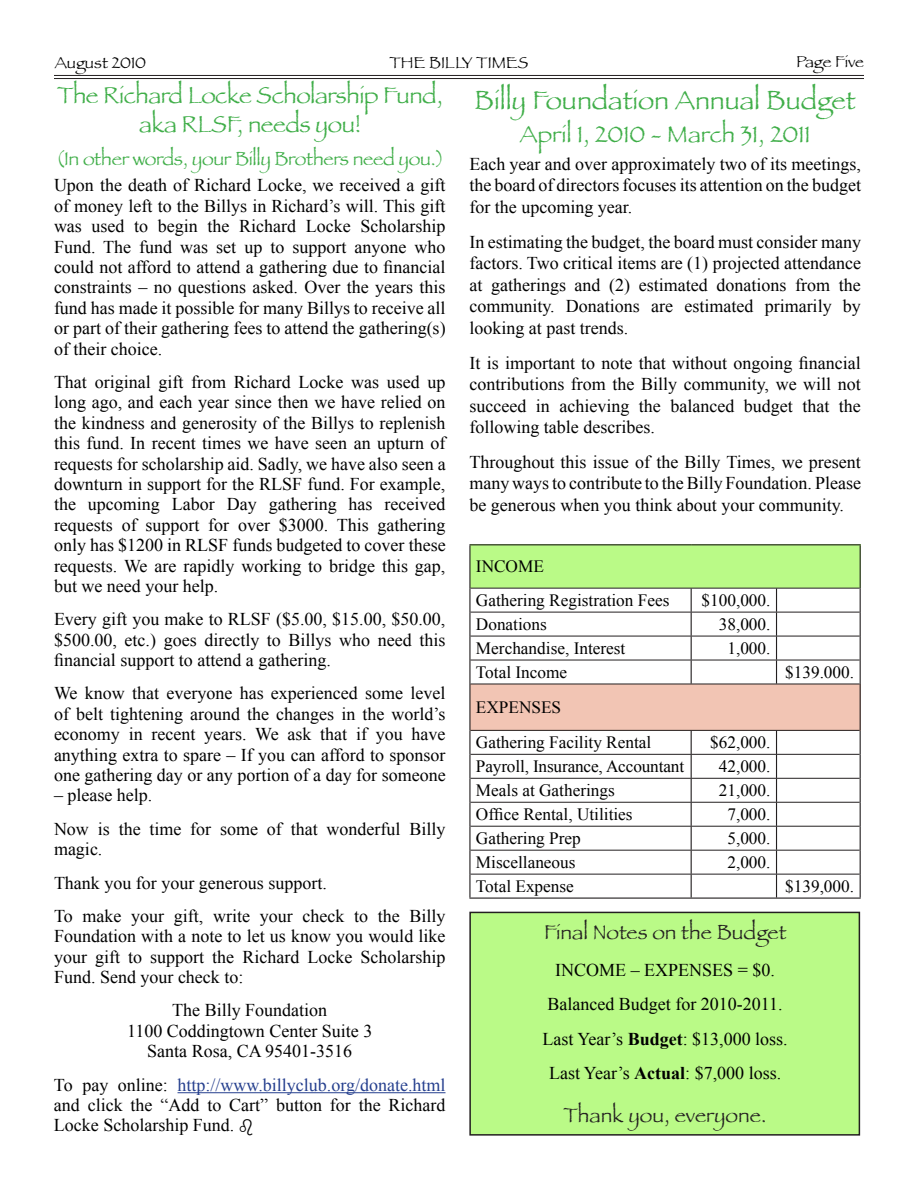
<style>
.page{position:relative;width:918px;height:1188px;background:#fff}
.page>*{position:absolute;margin:0;border:0;box-sizing:border-box;transform-origin:0 0}
.t1{font:27px "Papyrus";color:#40ae49}
.t2{font:24px/28.8px "Papyrus";letter-spacing:-.02em;color:#40ae49;text-align:center}
.t3{font:24px "Papyrus";color:#40ae49}
.t4{font:21px "Papyrus";color:#231f20}
.t5{font:19.5px "Papyrus";letter-spacing:-.02em;color:#40ae49}
.t6{font:18px/20.4px "Times New Roman";color:#000;text-align:justify}
.t7{font:17.25px/33.6px "Times New Roman";color:#000}
.t8{font:16.5px "Papyrus";color:#000}
.s1{color:#253f8e}
.s2{font-weight:700}
</style>
<div class="page">
<hr style="left:54px;top:75px;width:810px;height:1px;background:#231f20">
<hr style="left:54px;top:78px;width:810px;height:1px;background:#231f20">
<div style="left:470px;top:912px;width:389px;height:223px;background:#bafa87"></div>
<div style="left:469px;top:912px;width:391px;height:224px;border:2px solid #231f20"></div>
<div style="left:470px;top:545px;width:390px;height:43px;background:#bafa87"></div>
<div style="left:470px;top:684px;width:390px;height:46px;background:#f2c5b4"></div>
<hr style="left:469px;top:544px;width:222px;height:1px;background:#231f20">
<hr style="left:469px;top:545px;width:2px;height:43px;background:#231f20">
<hr style="left:691px;top:544px;width:170px;height:1px;background:#231f20">
<hr style="left:860px;top:545px;width:1px;height:43px;background:#231f20">
<hr style="left:469px;top:588px;width:2px;height:24px;background:#231f20">
<hr style="left:469px;top:612px;width:2px;height:24px;background:#231f20">
<hr style="left:469px;top:636px;width:2px;height:24px;background:#231f20">
<hr style="left:469px;top:660px;width:2px;height:24px;background:#231f20">
<svg style="left:691px;top:589px;width:1px;height:95px"></svg>
<svg style="left:776px;top:589px;width:1px;height:95px"></svg>
<svg style="left:860px;top:588px;width:1px;height:96px"></svg>
<hr style="left:469px;top:684px;width:2px;height:46px;background:#231f20">
<hr style="left:860px;top:684px;width:1px;height:46px;background:#231f20">
<hr style="left:469px;top:730px;width:2px;height:24px;background:#231f20">
<hr style="left:469px;top:754px;width:2px;height:24px;background:#231f20">
<hr style="left:469px;top:778px;width:2px;height:24px;background:#231f20">
<hr style="left:469px;top:802px;width:2px;height:24px;background:#231f20">
<hr style="left:469px;top:826px;width:2px;height:24px;background:#231f20">
<hr style="left:469px;top:850px;width:2px;height:24px;background:#231f20">
<hr style="left:469px;top:874px;width:2px;height:24px;background:#231f20">
<svg style="left:691px;top:731px;width:1px;height:167px"></svg>
<svg style="left:776px;top:731px;width:1px;height:167px"></svg>
<svg style="left:860px;top:730px;width:1px;height:168px"></svg>
<hr style="left:469px;top:898px;width:392px;height:1px;background:#231f20">
<hr style="left:471px;top:588px;width:389px;height:1px;background:#231f20">
<hr style="left:471px;top:612px;width:389px;height:1px;background:#231f20">
<hr style="left:471px;top:636px;width:389px;height:1px;background:#231f20">
<hr style="left:471px;top:660px;width:389px;height:1px;background:#231f20">
<hr style="left:471px;top:684px;width:389px;height:1px;background:#231f20">
<hr style="left:471px;top:730px;width:389px;height:1px;background:#231f20">
<hr style="left:471px;top:754px;width:389px;height:1px;background:#231f20">
<hr style="left:471px;top:778px;width:389px;height:1px;background:#231f20">
<hr style="left:471px;top:802px;width:389px;height:1px;background:#231f20">
<hr style="left:471px;top:826px;width:389px;height:1px;background:#231f20">
<hr style="left:471px;top:850px;width:389px;height:1px;background:#231f20">
<hr style="left:471px;top:874px;width:389px;height:1px;background:#231f20">
<hr style="left:178px;top:1092px;width:267px;height:1px;background:#253f8e">
<p class="t8" style="left:796px;top:52px;width:70px">Page Five</p>
<p class="t8" style="left:55px;top:52px;width:93px">August 2010</p>
<p class="t8" style="left:389px;top:52px;width:141px">THE BILLY TIMES</p>
<h1 class="t1" style="left:475px;top:84px;width:383px">Billy Foundation Annual Budget</h1>
<h2 class="t3" style="left:520px;top:119px;width:292px">April 1, 2010 - March 31, 2011</h2>
<p class="t6" style="left:469px;top:153px;width:393px;line-height:21.6px">Each year and over approximately two of its meetings, the board of directors focuses its attention on the budget for the upcoming year.</p>
<p class="t6" style="left:469px;top:231px;width:393px;line-height:21.6px">In estimating the budget, the board must consider many factors. Two critical items are (1) projected attendance at gatherings and (2) estimated donations from the community. Donations are estimated primarily by looking at past trends.</p>
<p class="t6" style="left:469px;top:352px;width:393px;line-height:21.6px">It is important to note that without ongoing financial contributions from the Billy community, we will not succeed in achieving the balanced budget that the following table describes.</p>
<p class="t6" style="left:469px;top:451px;width:393px;line-height:21.6px">Throughout this issue of the Billy Times, we present many ways to contribute to the Billy Foundation. Please be generous when you think about your community.</p>
<h2 class="t2" style="left:57px;top:81px;width:387px">The Richard Locke Scholarship Fund, aka RLSF, needs you!</h2>
<p class="t5" style="left:56px;top:146px;width:389px">(In other words, your Billy Brothers need you.)</p>
<p class="t6" style="left:54px;top:175px;width:393px">Upon the death of Richard Locke, we received a gift of money left to the Billys in Richard’s will. This gift was used to begin the Richard Locke Scholarship Fund. The fund was set up to support anyone who could not afford to attend a gathering due to financial constraints – no questions asked. Over the years this fund has made it possible for many Billys to receive all or part of their gathering fees to attend the gathering(s) of their choice.</p>
<p class="t6" style="left:54px;top:372px;width:393px">That original gift from Richard Locke was used up long ago, and each year since then we have relied on the kindness and generosity of the Billys to replenish this fund. In recent times we have seen an upturn of requests for scholarship aid. Sadly, we have also seen a downturn in support for the RLSF fund. For example, the upcoming Labor Day gathering has received requests of support for over $3000. This gathering only has $1200 in RLSF funds budgeted to cover these requests. We are rapidly working to bridge this gap, but we need your help.</p>
<p class="t6" style="left:54px;top:609px;width:393px">Every gift you make to RLSF ($5.00, $15.00, $50.00, $500.00, etc.) goes directly to Billys who need this financial support to attend a gathering.</p>
<p class="t6" style="left:54px;top:683px;width:393px">We know that everyone has experienced some level of belt tightening around the changes in the world’s economy in recent years. We ask that if you have anything extra to spare – If you can afford to sponsor one gathering day or any portion of a day for someone</p>
<p class="t6" style="left:54px;top:779px;width:393px;line-height:33.3px">– please help.<br>Now is the time for some of that wonderful Billy</p>
<p class="t6" style="left:54px;top:832px;width:393px;line-height:33.3px;text-align:left">magic.<br>Thank you for your generous support.<br>To make your gift, write your check to the Billy</p>
<p class="t6" style="left:54px;top:926px;width:393px">Foundation with a note to let us know you would like your gift to support the Richard Locke Scholarship Fund. Send your check to:</p>
<p class="t6" style="left:127px;top:1000px;width:247px;text-align:center">The Billy Foundation<br>1100 Coddingtown Center Suite 3<br>Santa Rosa, CA 95401-3516</p>
<p class="t6" style="left:54px;top:1074px;width:393px">To pay online: <span class="s1">http://www.billyclub.org/donate.html </span>and click the “Add to Cart” button for the Richard Locke Scholarship Fund.</p>
<p class="t7" style="left:476px;top:550px;width:195px">INCOME<br>Gathering Registration Fees</p>
<p class="t7" style="left:702px;top:583px;width:70px">$100,000.</p>
<p class="t7" style="left:476px;top:607px;width:72px">Donations</p>
<p class="t7" style="left:719px;top:607px;width:53px">38,000.</p>
<p class="t7" style="left:476px;top:631px;width:151px">Merchandise, Interest</p>
<p class="t7" style="left:727px;top:631px;width:45px">1,000.</p>
<p class="t7" style="left:476px;top:655px;width:93px">Total Income</p>
<p class="t7" style="left:785px;top:655px;width:70px">$139.000.</p>
<p class="t7" style="left:476px;top:690px;width:177px;line-height:35.1px">EXPENSES<br>Gathering Facility Rental</p>
<p class="t7" style="left:710px;top:726px;width:62px">$62,000.</p>
<p class="t7" style="left:476px;top:750px;width:210px">Payroll, Insurance, Accountant</p>
<p class="t7" style="left:719px;top:750px;width:53px">42,000.</p>
<p class="t7" style="left:476px;top:774px;width:140px">Meals at Gatherings</p>
<p class="t7" style="left:719px;top:774px;width:53px">21,000.</p>
<p class="t7" style="left:476px;top:798px;width:158px">Office Rental, Utilities</p>
<p class="t7" style="left:727px;top:798px;width:45px">7,000.</p>
<p class="t7" style="left:476px;top:822px;width:106px">Gathering Prep</p>
<p class="t7" style="left:727px;top:822px;width:45px">5,000.</p>
<p class="t7" style="left:476px;top:846px;width:101px">Miscellaneous</p>
<p class="t7" style="left:727px;top:846px;width:45px">2,000.</p>
<p class="t7" style="left:476px;top:869px;width:99px">Total Expense</p>
<p class="t7" style="left:785px;top:869px;width:70px">$139,000.</p>
<p class="t4" style="left:544px;top:919px;width:244px">Final Notes on the Budget</p>
<p class="t6" style="left:543px;top:952px;width:247px;line-height:34.5px;text-align:center">INCOME – EXPENSES = $0.<br>Balanced Budget for 2010-2011.<br>Last Year’s <span class="s2">Budget</span>: $13,000 loss.<br>Last Year’s <span class="s2">Actual</span>: $7,000 loss.</p>
<p class="t4" style="left:564px;top:1102px;width:205px">Thank you, everyone.</p>
</div>
